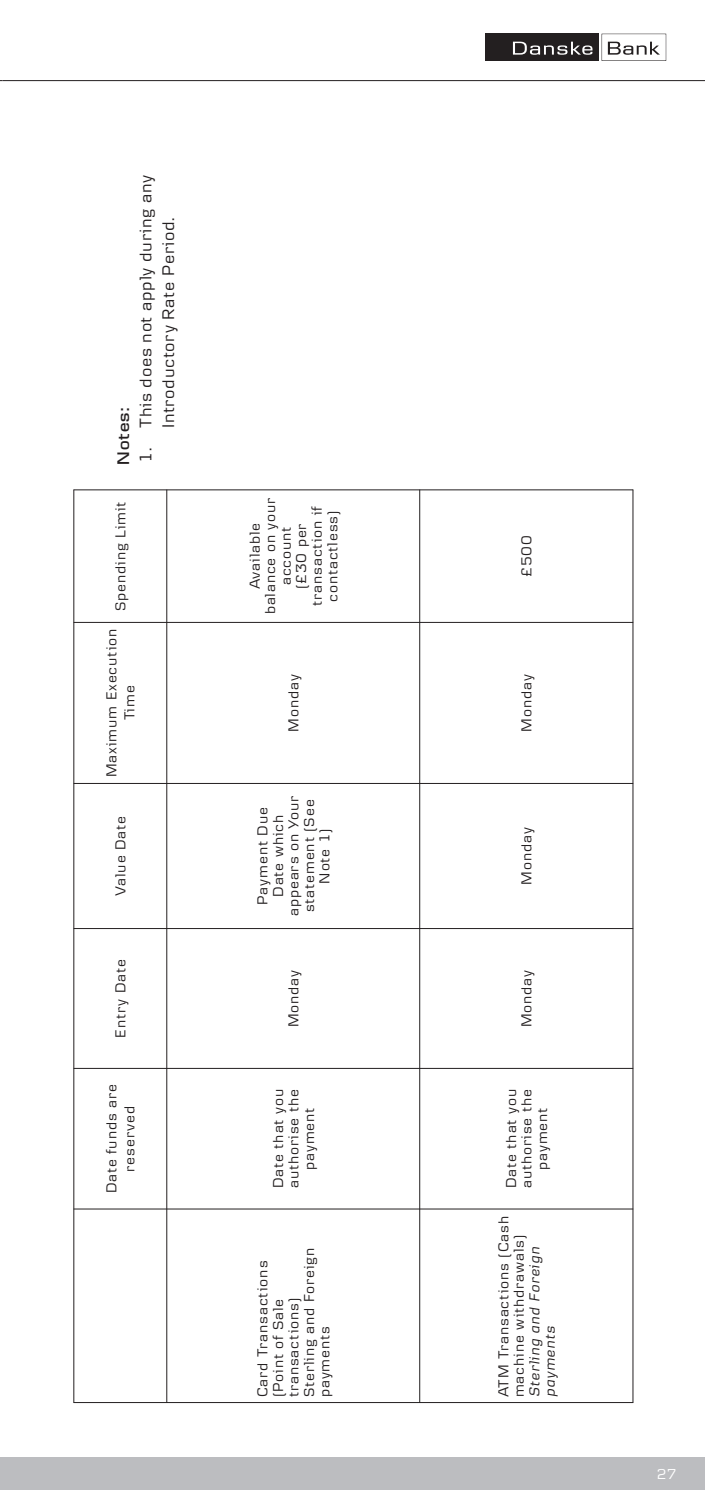
<style>
.page{position:relative;width:705px;height:1490px;background:#fff}
.page>*{position:absolute;margin:0;border:0;box-sizing:border-box;transform-origin:0 0}
.t1{font:17.5px/22.5px "Danske Text";letter-spacing:.04em;color:#231f20;text-align:center}
.t2{font:600 17.5px "Danske Headline";letter-spacing:.06em;color:#231f20}
.t3{font:15px/15.5px "Danske Text";letter-spacing:.06em;color:#231f20;text-align:center}
.t4{font:italic 15px/15.5px "Danske Text";letter-spacing:.06em;color:#231f20}
.t5{font:15px "Danske Text";color:#fff}
</style>
<div class="page">
<hr style="left:3px;top:80px;width:701px;height:1px;background:#231f20">
<div style="left:4px;top:1457px;width:700px;height:33px;background:#bcbdc0"></div>
<div style="left:485px;top:34px;width:113px;height:27px;background:#231f20"></div>
<svg style="left:512px;top:42px;width:80px;height:13px"></svg>
<svg style="left:601px;top:34px;width:65px;height:27px"></svg>
<hr style="left:0;top:1457px;width:4px;height:33px;background:#bcbdc0">
<hr style="left:74px;top:1402px;width:559px;height:1px;background:#231f20">
<hr style="left:74px;top:1208px;width:559px;height:1px;background:#231f20">
<hr style="left:74px;top:1068px;width:559px;height:1px;background:#231f20">
<hr style="left:74px;top:928px;width:559px;height:1px;background:#231f20">
<hr style="left:74px;top:783px;width:559px;height:1px;background:#231f20">
<hr style="left:74px;top:622px;width:559px;height:1px;background:#231f20">
<hr style="left:74px;top:489px;width:559px;height:1px;background:#231f20">
<hr style="left:73px;top:490px;width:1px;height:913px;background:#231f20">
<hr style="left:166px;top:490px;width:1px;height:913px;background:#231f20">
<hr style="left:419px;top:490px;width:1px;height:913px;background:#231f20">
<hr style="left:632px;top:490px;width:1px;height:913px;background:#231f20">
<p class="t2" style="left:117px;top:464px;width:58px;rotate:-90deg">Notes:</p>
<p class="t1" style="left:136px;top:463px;width:290px;rotate:-90deg">1. This does not apply during any<br>Introductory Rate Period.</p>
<p class="t3" style="left:114px;top:611px;width:111px;rotate:-90deg">Spending Limit</p>
<p class="t3" style="left:104px;top:777px;width:150px;line-height:18px;rotate:-90deg">Maximum Execution<br>Time</p>
<p class="t3" style="left:114px;top:896px;width:82px;rotate:-90deg">Value Date</p>
<p class="t3" style="left:114px;top:1038px;width:80px;rotate:-90deg">Entry Date</p>
<p class="t3" style="left:104px;top:1193px;width:111px;line-height:18px;rotate:-90deg">Date funds are reserved</p>
<p class="t3" style="left:248px;top:614px;width:118px;rotate:-90deg">Available balance on your account<br>(£30 per transaction if contactless)</p>
<p class="t3" style="left:287px;top:731px;width:59px;rotate:-90deg">Monday</p>
<p class="t3" style="left:256px;top:916px;width:122px;rotate:-90deg">Payment Due<br>Date which appears on Your statement (See<br>Note 1)</p>
<p class="t3" style="left:287px;top:1027px;width:59px;rotate:-90deg">Monday</p>
<p class="t3" style="left:272px;top:1188px;width:101px;rotate:-90deg">Date that you authorise the payment</p>
<p class="t3" style="left:256px;top:1397px;width:151px;text-align:left;rotate:-90deg">Card Transactions (Point of Sale transactions)<br>Sterling and Foreign payments</p>
<p class="t3" style="left:520px;top:577px;width:43px;rotate:-90deg">£500</p>
<p class="t3" style="left:520px;top:731px;width:59px;rotate:-90deg">Monday</p>
<p class="t3" style="left:520px;top:885px;width:59px;rotate:-90deg">Monday</p>
<p class="t3" style="left:520px;top:1027px;width:59px;rotate:-90deg">Monday</p>
<p class="t3" style="left:504px;top:1188px;width:101px;rotate:-90deg">Date that you authorise the payment</p>
<p class="t3" style="left:497px;top:1397px;width:183px;text-align:left;rotate:-90deg">ATM Transactions (Cash machine withdrawals)</p>
<p class="t4" style="left:528px;top:1397px;width:152px;rotate:-90deg">Sterling and Foreign payments</p>
<p class="t5" style="left:656px;top:1469px;width:21px">27</p>
</div>
